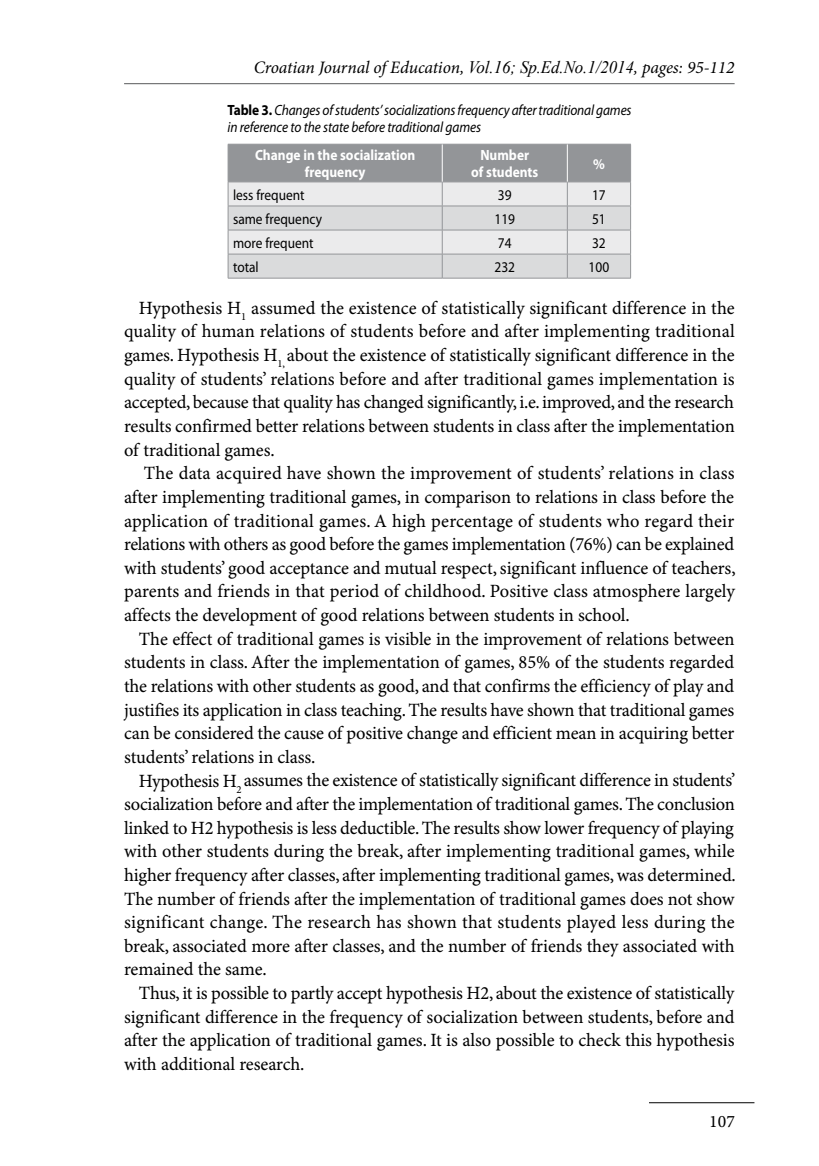
<style>
.page{position:relative;width:819px;height:1166px;background:#fff}
.page>*{position:absolute;margin:0;border:0;box-sizing:border-box;transform-origin:0 0}
.t1{font:18.72px/23.6px "Minion Pro Capt";letter-spacing:-.01em;color:#000;text-align:justify}
.t2{font:italic 17.5px "Minion Pro";letter-spacing:-.01em;color:#000}
.t3{font:17.5px "Minion Pro Capt";color:#000}
.t4{font:italic 14.88px/16.6px "Myriad Pro";letter-spacing:-.01em;color:#000;scale:.9 1}
.t5{font:14.88px "Myriad Pro";color:#000;scale:.9 1}
.t6{font:700 14.88px/16.6px "Myriad Pro";color:#fff;text-align:center;scale:.9 1}
.s1{font-family:"Times New Roman"}
.s2{font-weight:700;font-style:normal}
</style>
<div class="page">
<hr style="left:124px;top:83px;width:610px;height:1px;background:#58595b">
<hr style="left:649px;top:1102px;width:105px;height:1px;background:#000">
<svg style="left:228px;top:144px;width:403px;height:134px;background:#c9cacc"></svg>
<hr style="left:228px;top:278px;width:214px;height:1px;background:#939598">
<hr style="left:442px;top:278px;width:125px;height:1px;background:#939598">
<hr style="left:567px;top:278px;width:63px;height:1px;background:#939598">
<hr style="left:442px;top:144px;width:1px;height:38px;background:#fff">
<hr style="left:567px;top:144px;width:1px;height:38px;background:#fff">
<p class="t2" style="left:254px;top:56px;width:482px">Croatian Journal of Education, <span class="s1">Vol.16; Sp.Ed.No.1/2014</span>, pages: 95-112</p>
<p class="t4" style="left:227px;top:102px;width:450px"><span class="s2">Table 3.</span> Changes of students’ socializations frequency after traditional games in reference to the state before traditional games</p>
<p class="t6" style="left:255px;top:146px;width:179px">Change in the socialization frequency</p>
<p class="t6" style="left:471px;top:146px;width:76px">Number<br>of students</p>
<p class="t6" style="left:593px;top:155px;width:15px">%</p>
<p class="t5" style="left:233px;top:185px;width:81px">less frequent</p>
<p class="t5" style="left:498px;top:185px;width:17px">39</p>
<p class="t5" style="left:592px;top:185px;width:17px">17</p>
<p class="t5" style="left:233px;top:209px;width:100px">same frequency</p>
<p class="t5" style="left:494px;top:209px;width:24px">119</p>
<p class="t5" style="left:592px;top:209px;width:17px">51</p>
<p class="t5" style="left:233px;top:233px;width:91px">more frequent</p>
<p class="t5" style="left:498px;top:233px;width:17px">74</p>
<p class="t5" style="left:592px;top:233px;width:17px">32</p>
<p class="t5" style="left:233px;top:257px;width:30px">total</p>
<p class="t5" style="left:494px;top:257px;width:24px">232</p>
<p class="t5" style="left:588px;top:257px;width:24px">100</p>
<p class="t1" style="left:124px;top:297px;width:612px;text-indent:15px">Hypothesis H<sub>1</sub> assumed the existence of statistically significant difference in the quality of human relations of students before and after implementing traditional games. Hypothesis H<sub>1,</sub> about the existence of statistically significant difference in the quality of students’ relations before and after traditional games implementation is accepted, because that quality has changed significantly, i.e. improved, and the research results confirmed better relations between students in class after the implementation of traditional games.</p>
<p class="t1" style="left:124px;top:462px;width:613px;text-indent:20px">The data acquired have shown the improvement of students’ relations in class after implementing traditional games, in comparison to relations in class before the application of traditional games. A high percentage of students who regard their relations with others as good before the games implementation (76%) can be explained with students’ good acceptance and mutual respect, significant influence of teachers, parents and friends in that period of childhood. Positive class atmosphere largely affects the development of good relations between students in school.</p>
<p class="t1" style="left:124px;top:628px;width:612px;text-indent:15px">The effect of traditional games is visible in the improvement of relations between students in class. After the implementation of games, 85% of the students regarded the relations with other students as good, and that confirms the efficiency of play and justifies its application in class teaching. The results have shown that traditional games can be considered the cause of positive change and efficient mean in acquiring better students’ relations in class.</p>
<p class="t1" style="left:124px;top:769px;width:613px;text-indent:15px">Hypothesis H<sub>2</sub> assumes the existence of statistically significant difference in students’ socialization before and after the implementation of traditional games. The conclusion linked to H2 hypothesis is less deductible. The results show lower frequency of playing with other students during the break, after implementing traditional games, while higher frequency after classes, after implementing traditional games, was determined.<br>The number of friends after the implementation of traditional games does not show significant change. The research has shown that students played less during the break, associated more after classes, and the number of friends they associated with remained the same.</p>
<p class="t1" style="left:124px;top:982px;width:612px;text-indent:15px">Thus, it is possible to partly accept hypothesis H2, about the existence of statistically significant difference in the frequency of socialization between students, before and after the application of traditional games. It is also possible to check this hypothesis with additional research.</p>
<p class="t3" style="left:709px;top:1110px;width:27px">107</p>
</div>
